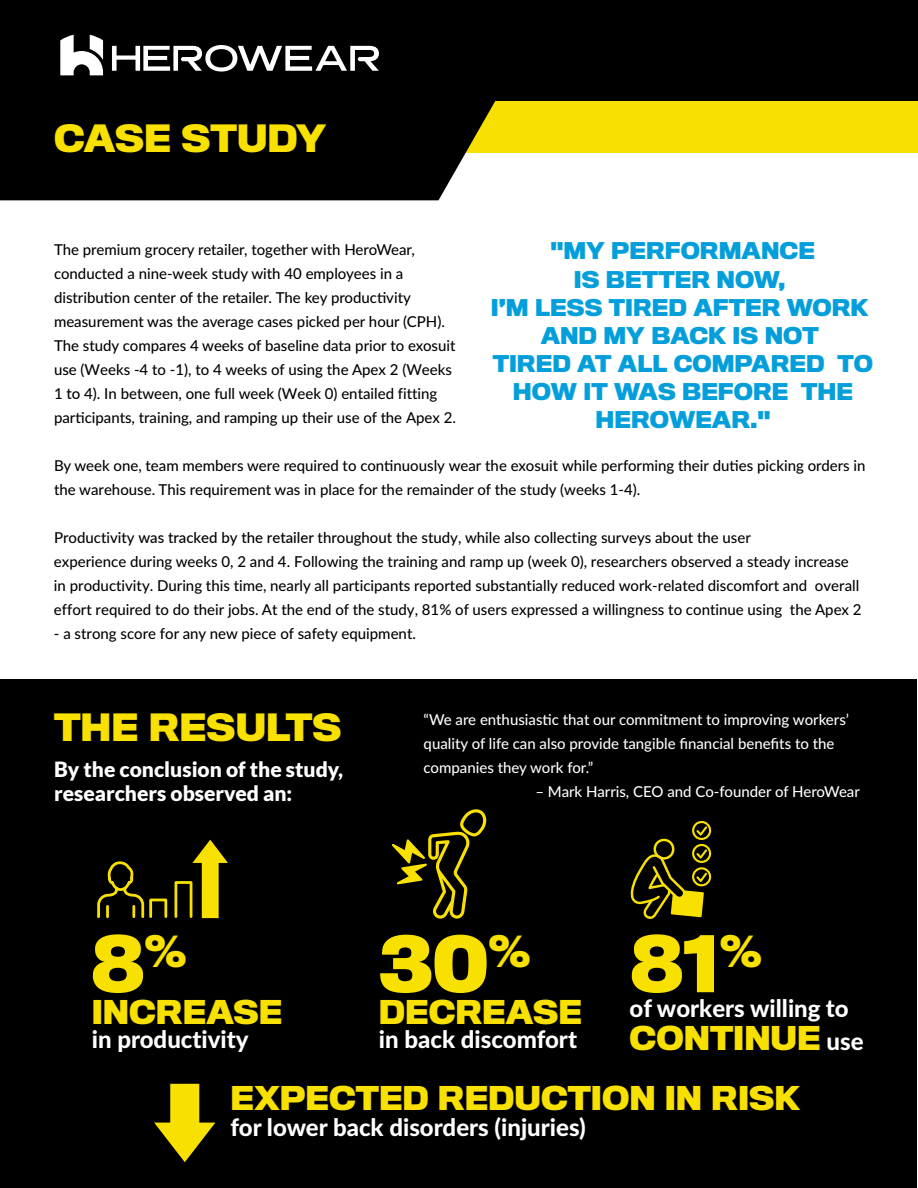
<style>
.page{position:relative;width:918px;height:1188px;background:#fff}
.page>*{position:absolute;margin:0;border:0;box-sizing:border-box;transform-origin:0 0}
.t1{font:700 71.85px "Titling Gothic FB";color:#f8e100}
.t2{font:700 40.05px "Titling Gothic FB";color:#f8e100}
.t3{font:700 34.95px "Titling Gothic FB";color:#f8e100}
.t4{font:700 30.45px "Titling Gothic FB";color:#f8e100}
.t5{font:800 24px "Lato";color:#fff}
.t6{font:700 21.45px/28px "Titling Gothic FB";color:#049fdb;text-align:center}
.t7{font:900 21px/24px "Lato";color:#fff}
.t8{font:500 15px/24px "Lato";color:#000}
.t9{font:500 15px/24px "Lato";color:#fff}
.s1{font-family:"Lato";font-weight:800;font-size:24px;color:#fff}
</style>
<div class="page">
<div style="left:0;top:63px;width:918px;height:90px;background:#f8e100"></div>
<div style="left:0;top:0;width:918px;height:100px;background:#000"></div>
<svg style="left:0;top:34px;width:553px;height:166px;fill:#000"></svg>
<div style="left:1px;top:680px;width:916px;height:508px;background:#000"></div>
<svg style="left:112px;top:45px;width:267px;height:27px"></svg>
<svg style="left:60px;top:35px;width:43px;height:40px"></svg>
<svg style="left:392px;top:809px;width:95px;height:110px"></svg>
<svg style="left:97px;top:840px;width:131px;height:79px"></svg>
<svg style="left:630px;top:821px;width:81px;height:98px"></svg>
<svg style="left:154px;top:1084px;width:61px;height:78px"></svg>
<h3 class="t3" style="left:54px;top:117px;width:274px">CASE STUDY</h3>
<h3 class="t6" style="left:491px;top:237px;width:384px">"MY PERFORMANCE<br>IS BETTER NOW,<br>I’M LESS TIRED AFTER WORK<br>AND MY BACK IS NOT<br>TIRED AT ALL COMPARED TO<br>HOW IT WAS BEFORE THE<br>HEROWEAR."</h3>
<p class="t8" style="left:54px;top:237px;width:404px">The premium grocery retailer, together with HeroWear, conducted a nine-week study with 40 employees in a distribution center of the retailer. The key productivity measurement was the average cases picked per hour (CPH).<br>The study compares 4 weeks of baseline data prior to exosuit use (Weeks -4 to -1), to 4 weeks of using the Apex 2 (Weeks 1 to 4). In between, one full week (Week 0) entailed fitting participants, training, and ramping up their use of the Apex 2.</p>
<p class="t8" style="left:54px;top:453px;width:813px">By week one, team members were required to continuously wear the exosuit while performing their duties picking orders in the warehouse. This requirement was in place for the remainder of the study (weeks 1-4).</p>
<p class="t8" style="left:54px;top:525px;width:809px">Productivity was tracked by the retailer throughout the study, while also collecting surveys about the user<br>experience during weeks 0, 2 and 4. Following the training and ramp up (week 0), researchers observed a steady increase in productivity. During this time, nearly all participants reported substantially reduced work-related discomfort and overall effort required to do their jobs. At the end of the study, 81% of users expressed a willingness to continue using the Apex 2</p>
<p class="t8" style="left:54px;top:621px;width:363px">- a strong score for any new piece of safety equipment.</p>
<h3 class="t3" style="left:54px;top:706px;width:289px">THE RESULTS</h3>
<h3 class="t7" style="left:54px;top:757px;width:291px">By the conclusion of the study, researchers observed an:</h3>
<p class="t9" style="left:424px;top:707px;width:427px">“We are enthusiastic that our commitment to improving workers’ quality of life can also provide tangible financial benefits to the companies they work for.”</p>
<p class="t9" style="left:535px;top:779px;width:326px">– Mark Harris, CEO and Co-founder of HeroWear</p>
<h1 class="t1" style="left:92px;top:919px;width:97px">8<sup>%</sup></h1>
<h1 class="t1" style="left:631px;top:919px;width:90px">81</h1>
<h1 class="t1" style="left:379px;top:919px;width:154px">30<sup>%</sup></h1>
<h2 class="t2" style="left:720px;top:927px;width:44px">%</h2>
<h3 class="t5" style="left:630px;top:990px;width:221px">of workers willing to</h3>
<h3 class="t4" style="left:630px;top:1019px;width:236px">CONTINUE <span class="s1">use</span></h3>
<h3 class="t4" style="left:92px;top:993px;width:192px">INCREASE</h3>
<h3 class="t5" style="left:92px;top:1022px;width:158px">in productivity</h3>
<h3 class="t4" style="left:230px;top:1079px;width:571px">EXPECTED REDUCTION IN RISK</h3>
<h3 class="t5" style="left:230px;top:1109px;width:357px">for lower back disorders (injuries)</h3>
<h3 class="t4" style="left:379px;top:993px;width:205px">DECREASE</h3>
<h3 class="t5" style="left:379px;top:1022px;width:200px">in back discomfort</h3>
</div>
